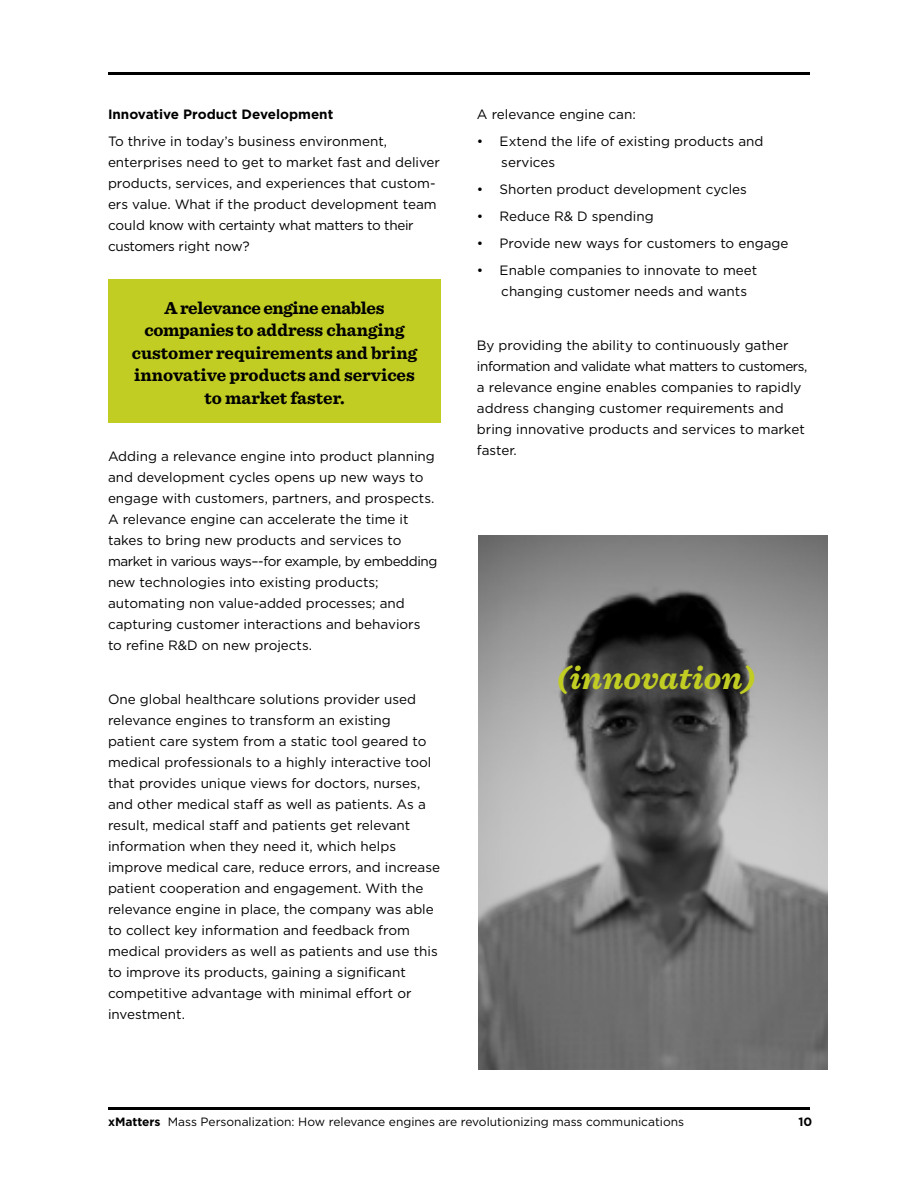
<style>
.page{position:relative;width:918px;height:1188px;background:#fff}
.page>*{position:absolute;margin:0;border:0;box-sizing:border-box;transform-origin:0 0}
.t1{font:italic 700 33px "Sentinel";color:#c1cd23}
.t2{font:700 18px/22.5px "Sentinel";color:#000;text-align:center}
.t3{font:13.5px/21px "Gotham";color:#000}
.t4{font:700 13.5px "Gotham";color:#000}
.t5{font:12px "Gotham";color:#000}
.t6{font:700 12px "Gotham";color:#000}
.s1{font-weight:700}
</style>
<div class="page">
<hr style="left:108px;top:1107px;width:702px;height:3px;background:#000">
<hr style="left:108px;top:72px;width:702px;height:3px;background:#000">
<div style="left:108px;top:279px;width:333px;height:144px;background:#c1cd23"></div>
<img style="left:478px;top:536px;width:350px;height:534px">
<p class="t4" style="left:108px;top:105px;width:227px">Innovative Product Development</p>
<p class="t3" style="left:108px;top:130px;width:334px">To thrive in today’s business environment, enterprises need to get to market fast and deliver products, services, and experiences that custom&shy;ers value. What if the product development team could know with certainty what matters to their customers right now?</p>
<h2 class="t2" style="left:132px;top:295px;width:287px">A relevance engine enables companies to address changing customer requirements and bring innovative products and services to market faster.</h2>
<p class="t3" style="left:108px;top:445px;width:331px">Adding a relevance engine into product planning and development cycles opens up new ways to engage with customers, partners, and prospects.<br>A relevance engine can accelerate the time it takes to bring new products and services to market in various ways–-for example, by embedding new technologies into existing products; automating non value-added processes; and capturing customer interactions and behaviors to refine R&amp;D on new projects.</p>
<p class="t3" style="left:108px;top:688px;width:334px">One global healthcare solutions provider used relevance engines to transform an existing patient care system from a static tool geared to medical professionals to a highly interactive tool that provides unique views for doctors, nurses, and other medical staff as well as patients. As a result, medical staff and patients get relevant information when they need it, which helps improve medical care, reduce errors, and increase patient cooperation and engagement. With the relevance engine in place, the company was able to collect key information and feedback from medical providers as well as patients and use this to improve its products, gaining a significant competitive advantage with minimal effort or investment.</p>
<p class="t3" style="left:477px;top:103px;width:160px">A relevance engine can:</p>
<p class="t3" style="left:501px;top:130px;width:264px;text-indent:-24px">• Extend the life of existing products and services</p>
<p class="t3" style="left:477px;top:178px;width:271px">• Shorten product development cycles</p>
<p class="t3" style="left:477px;top:205px;width:178px">• Reduce R&amp; D spending</p>
<p class="t3" style="left:477px;top:232px;width:313px">• Provide new ways for customers to engage</p>
<p class="t3" style="left:501px;top:259px;width:258px;text-indent:-24px">• Enable companies to innovate to meet changing customer needs and wants</p>
<p class="t3" style="left:477px;top:334px;width:332px">By providing the ability to continuously gather information and validate what matters to customers, a relevance engine enables companies to rapidly address changing customer requirements and bring innovative products and services to market faster.</p>
<h1 class="t1" style="left:556px;top:652px;width:201px">(innovation)</h1>
<p class="t5" style="left:108px;top:1114px;width:578px"><span class="s1">xMatters</span> Mass Personalization: How relevance engines are revolutionizing mass communications</p>
<p class="t6" style="left:798px;top:1114px;width:15px">10</p>
</div>
